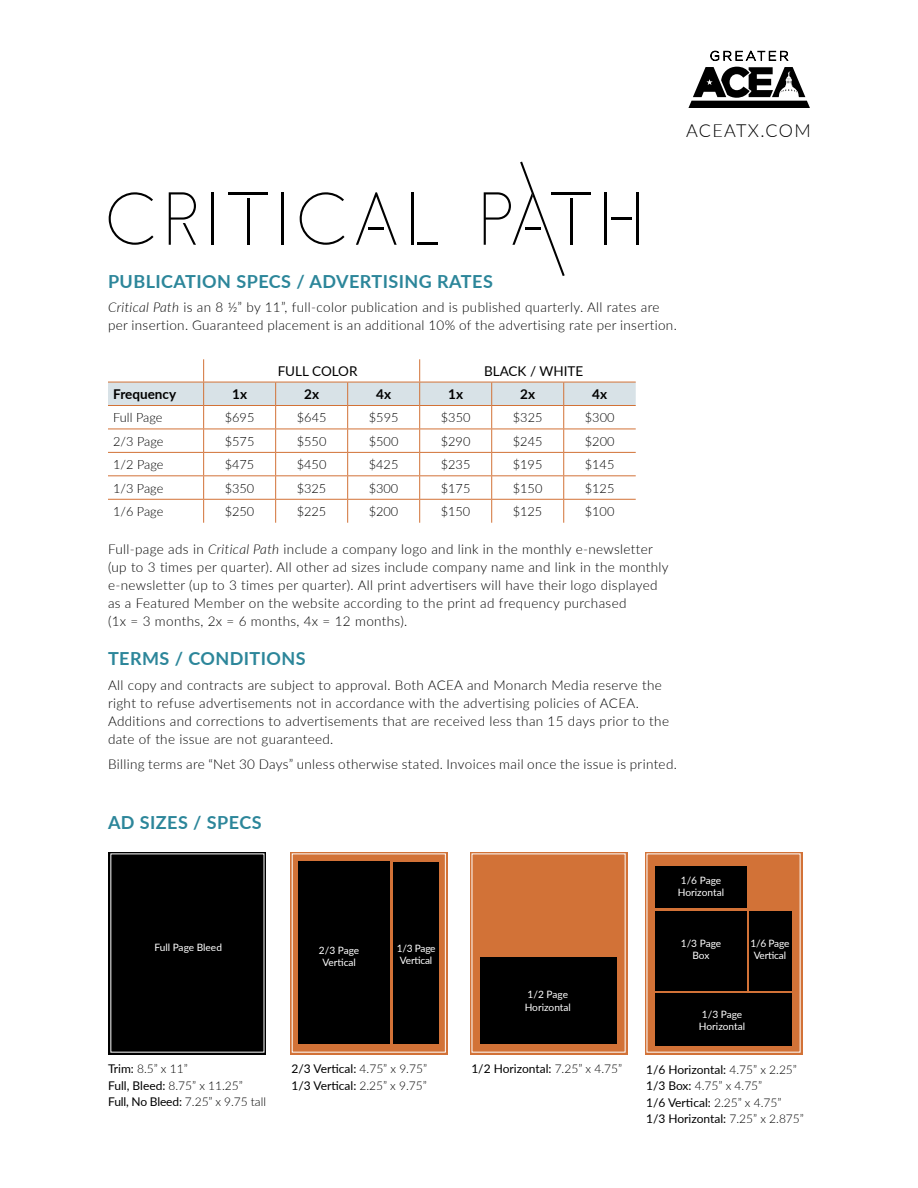
<style>
.page{position:relative;width:918px;height:1188px;background:#fff}
.page>*{position:absolute;margin:0;border:0;box-sizing:border-box;transform-origin:0 0}
.t1{font:700 18px "Lato";letter-spacing:.025em;color:#2c869a}
.t2{font:300 18px "Lato";letter-spacing:.075em;color:#000}
.t3{font:300 13.5px/18px "Lato";letter-spacing:.025em;color:#000}
.t4{font:700 13.5px "Lato";color:#000}
.t5{font:13.5px "Lato";color:#000}
.t6{font:300 12.75px "Lato";color:#000}
.t7{font:12px/16.5px "Lato";color:#000}
.t8{font:300 12px/16.5px "Lato";color:#000}
.t9{font:10.2px/12.1px "Lato";letter-spacing:-.01em;color:#fff;text-align:center}
.s1{font-style:italic}
.s2{font-weight:400}
.s3{font-weight:300}
</style>
<div class="page">
<hr style="left:417px;top:243px;width:21px;height:2px;background:#000">
<hr style="left:411px;top:192px;width:2px;height:53px;background:#000">
<hr style="left:605px;top:192px;width:2px;height:53px;background:#000">
<hr style="left:636px;top:192px;width:2px;height:53px;background:#000">
<hr style="left:611px;top:217px;width:21px;height:3px;background:#000">
<hr style="left:211px;top:192px;width:2px;height:53px;background:#000">
<svg style="left:169px;top:192px;width:27px;height:53px"></svg>
<hr style="left:247px;top:199px;width:2px;height:46px;background:#000">
<hr style="left:228px;top:192px;width:40px;height:2px;background:#000">
<svg style="left:108px;top:192px;width:46px;height:53px"></svg>
<svg style="left:356px;top:192px;width:41px;height:53px"></svg>
<hr style="left:281px;top:192px;width:3px;height:53px;background:#000">
<svg style="left:299px;top:192px;width:46px;height:53px"></svg>
<svg style="left:484px;top:161px;width:82px;height:115px"></svg>
<hr style="left:570px;top:199px;width:2px;height:46px;background:#000">
<hr style="left:551px;top:192px;width:40px;height:2px;background:#000">
<div style="left:108px;top:852px;width:158px;height:203px;background:#000"></div>
<svg style="left:290px;top:852px;width:158px;height:203px;fill:#d27237"></svg>
<div style="left:292px;top:854px;width:154px;height:199px;border:1px solid #fff"></div>
<div style="left:298px;top:862px;width:91px;height:182px;background:#000"></div>
<div style="left:393px;top:862px;width:45px;height:181px;background:#000"></div>
<div style="left:470px;top:852px;width:158px;height:203px;background:#d27237"></div>
<div style="left:480px;top:957px;width:137px;height:87px;background:#000"></div>
<svg style="left:645px;top:852px;width:157px;height:203px;fill:#d27237"></svg>
<div style="left:655px;top:867px;width:92px;height:41px;background:#000"></div>
<div style="left:655px;top:911px;width:92px;height:80px;background:#000"></div>
<div style="left:655px;top:993px;width:137px;height:53px;background:#000"></div>
<div style="left:749px;top:911px;width:43px;height:80px;background:#000"></div>
<svg style="left:108px;top:359px;width:528px;height:164px"></svg>
<hr style="left:564px;top:499px;width:72px;height:1px;background:#d27237">
<svg style="left:710px;top:51px;width:78px;height:10px"></svg>
<svg style="left:688px;top:67px;width:122px;height:41px"></svg>
<h1 class="t2" style="left:686px;top:118px;width:126px">ACEATX.COM</h1>
<h1 class="t1" style="left:108px;top:268px;width:386px">PUBLICATION SPECS / ADVERTISING RATES</h1>
<p class="t3" style="left:108px;top:298px;width:570px"><span class="s1">Critical Path</span> is an 8 ½” by 11”, full-color publication and is published quarterly. All rates are per insertion. Guaranteed placement is an additional 10% of the advertising rate per insertion.</p>
<p class="t5" style="left:278px;top:362px;width:81px">FULL COLOR</p>
<p class="t5" style="left:484px;top:362px;width:101px">BLACK / WHITE</p>
<p class="t4" style="left:113px;top:384px;width:64px">Frequency</p>
<p class="t4" style="left:232px;top:384px;width:16px">1x</p>
<p class="t4" style="left:304px;top:384px;width:16px">2x</p>
<p class="t4" style="left:376px;top:384px;width:16px">4x</p>
<p class="t4" style="left:448px;top:384px;width:16px">1x</p>
<p class="t4" style="left:520px;top:384px;width:16px">2x</p>
<p class="t4" style="left:592px;top:384px;width:16px">4x</p>
<p class="t6" style="left:113px;top:409px;width:51px">Full Page</p>
<p class="t6" style="left:225px;top:409px;width:31px">$695</p>
<p class="t6" style="left:297px;top:409px;width:31px">$645</p>
<p class="t6" style="left:369px;top:409px;width:31px">$595</p>
<p class="t6" style="left:441px;top:409px;width:31px">$350</p>
<p class="t6" style="left:513px;top:409px;width:31px">$325</p>
<p class="t6" style="left:585px;top:409px;width:31px">$300</p>
<p class="t6" style="left:113px;top:432px;width:52px">2/3 Page</p>
<p class="t6" style="left:225px;top:432px;width:31px">$575</p>
<p class="t6" style="left:297px;top:432px;width:31px">$550</p>
<p class="t6" style="left:369px;top:432px;width:31px">$500</p>
<p class="t6" style="left:441px;top:432px;width:31px">$290</p>
<p class="t6" style="left:513px;top:432px;width:31px">$245</p>
<p class="t6" style="left:585px;top:432px;width:31px">$200</p>
<p class="t6" style="left:113px;top:456px;width:52px">1/2 Page</p>
<p class="t6" style="left:225px;top:456px;width:31px">$475</p>
<p class="t6" style="left:297px;top:456px;width:31px">$450</p>
<p class="t6" style="left:369px;top:456px;width:31px">$425</p>
<p class="t6" style="left:441px;top:456px;width:31px">$235</p>
<p class="t6" style="left:513px;top:456px;width:31px">$195</p>
<p class="t6" style="left:585px;top:456px;width:31px">$145</p>
<p class="t6" style="left:113px;top:479px;width:52px">1/3 Page</p>
<p class="t6" style="left:225px;top:479px;width:31px">$350</p>
<p class="t6" style="left:297px;top:479px;width:31px">$325</p>
<p class="t6" style="left:369px;top:479px;width:31px">$300</p>
<p class="t6" style="left:441px;top:479px;width:31px">$175</p>
<p class="t6" style="left:513px;top:479px;width:31px">$150</p>
<p class="t6" style="left:585px;top:479px;width:31px">$125</p>
<p class="t6" style="left:113px;top:503px;width:52px">1/6 Page</p>
<p class="t6" style="left:225px;top:503px;width:31px">$250</p>
<p class="t6" style="left:297px;top:503px;width:31px">$225</p>
<p class="t6" style="left:369px;top:503px;width:31px">$200</p>
<p class="t6" style="left:441px;top:503px;width:31px">$150</p>
<p class="t6" style="left:513px;top:503px;width:31px">$125</p>
<p class="t6" style="left:585px;top:503px;width:31px">$100</p>
<p class="t3" style="left:108px;top:539px;width:562px">Full-page ads in <span class="s1">Critical Path</span> include a company logo and link in the monthly e-newsletter (up to 3 times per quarter). All other ad sizes include company name and link in the monthly e-newsletter (up to 3 times per quarter). All print advertisers will have their logo displayed as a Featured Member on the website according to the print ad frequency purchased<br>(1x = 3 months, 2x = 6 months, 4x = 12 months).</p>
<h1 class="t1" style="left:108px;top:646px;width:199px">TERMS / CONDITIONS</h1>
<p class="t3" style="left:108px;top:676px;width:563px">All copy and contracts are subject to approval. Both ACEA and Monarch Media reserve the right to refuse advertisements not in accordance with the advertising policies of ACEA.<br>Additions and corrections to advertisements that are received less than 15 days prior to the date of the issue are not guaranteed.</p>
<p class="t3" style="left:108px;top:754px;width:570px">Billing terms are “Net 30 Days” unless otherwise stated. Invoices mail once the issue is printed.</p>
<h1 class="t1" style="left:108px;top:809px;width:155px">AD SIZES / SPECS</h1>
<p class="t9" style="left:154px;top:941px;width:69px">Full Page Bleed</p>
<p class="t8" style="left:108px;top:1060px;width:159px"><span class="s2">Trim:</span> 8.5” x 11”<br><span class="s2">Full, Bleed:</span> 8.75” x 11.25”<br><span class="s2">Full, No Bleed:</span> 7.25” x 9.75 tall</p>
<p class="t9" style="left:319px;top:943px;width:42px">2/3 Page<br>Vertical</p>
<p class="t9" style="left:397px;top:941px;width:40px">1/3 Page<br>Vertical</p>
<p class="t9" style="left:525px;top:988px;width:48px;text-align:left">1/2 Page<br>Horizontal</p>
<p class="t7" style="left:292px;top:1060px;width:137px">2/3 Vertical: <span class="s3">4.75” x 9.75”<br></span>1/3 Vertical: <span class="s3">2.25” x 9.75”</span></p>
<p class="t7" style="left:471px;top:1060px;width:152px">1/2 Horizontal: <span class="s3">7.25” x 4.75”</span></p>
<p class="t9" style="left:678px;top:874px;width:48px;text-align:left">1/6 Page<br>Horizontal</p>
<p class="t9" style="left:681px;top:936px;width:42px">1/3 Page<br>Box</p>
<p class="t9" style="left:750px;top:936px;width:40px">1/6 Page<br>Vertical</p>
<p class="t9" style="left:699px;top:1007px;width:48px;text-align:left">1/3 Page<br>Horizontal</p>
<p class="t7" style="left:646px;top:1061px;width:159px">1/6 Horizontal: <span class="s3">4.75” x 2.25”<br></span>1/3 Box: <span class="s3">4.75” x 4.75”<br></span>1/6 Vertical: <span class="s3">2.25” x 4.75”<br></span>1/3 Horizontal: <span class="s3">7.25” x 2.875”</span></p>
</div>
